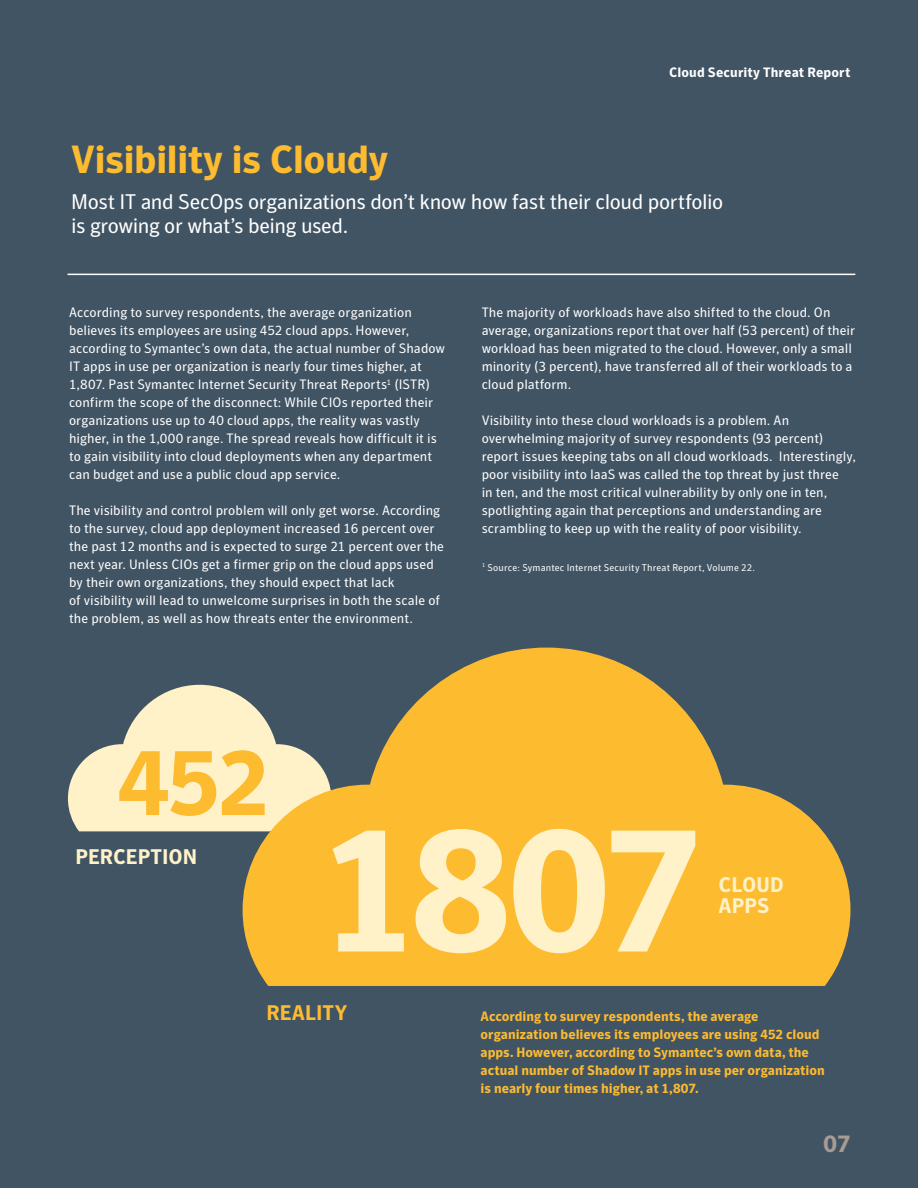
<style>
.page{position:relative;width:918px;height:1188px;background:#415464}
.page>*{position:absolute;margin:0;border:0;box-sizing:border-box;transform-origin:0 0}
.Body_H1_Folio{font:700 176.7px "Symantec Sans";color:#fff2c8}
.Body_H1_Folio-2{font:700 93.3px "Symantec Sans";color:#fdbb30}
.Body_H1_Folio-3{font:700 39px "Symantec Sans";letter-spacing:-.02em;color:#fdbb30}
.t1{font:700 24px "Symantec Sans";color:#a79b94}
.Body_H2_Folio{font:21px/24px "Symantec Sans";letter-spacing:-.02em;color:#fff}
.Body_H3_Folio{font:700 21px/21px "Symantec Sans";color:#fff2c8}
.Body_H3_Folio-2{font:700 21px "Symantec Sans";color:#fdbb30}
.t2{font:13.5px/18px "Symantec Sans";color:#fff}
.Body_H2_Folio-2{font:700 13.5px/18px "Symantec Sans";color:#fdbb30}
.t3{font:700 13.5px "Symantec Sans";letter-spacing:.01em;color:#fff}
.Body_H3_Folio-3{font:9.75px "Symantec Sans";letter-spacing:.015em;color:#fff}
</style>
<div class="page">
<hr style="left:68px;top:274px;width:787px;height:1px;background:#fff">
<svg style="left:68px;top:685px;width:175px;height:146px;background:#d7d0b3"></svg>
<svg style="left:243px;top:648px;width:608px;height:338px;background:#d0a441"></svg>
<p class="t3" style="left:669px;top:64px;width:183px">Cloud Security Threat Report</p>
<p class="Body_H1_Folio-3" style="left:71px;top:136px;width:319px">Visibility is Cloudy</p>
<p class="Body_H2_Folio" style="left:71px;top:189px;width:654px">Most IT and SecOps organizations don’t know how fast their cloud portfolio is growing or what’s being used.</p>
<p class="t2" style="left:69px;top:303px;width:378px">According to survey respondents, the average organization believes its employees are using 452 cloud apps. However, according to Symantec’s own data, the actual number of Shadow IT apps in use per organization is nearly four times higher, at 1,807. Past Symantec Internet Security Threat Reports<sup>1</sup> (ISTR) confirm the scope of the disconnect: While CIOs reported their organizations use up to 40 cloud apps, the reality was vastly higher, in the 1,000 range. The spread reveals how difficult it is to gain visibility into cloud deployments when any department can budget and use a public cloud app service.</p>
<p class="t2" style="left:69px;top:501px;width:376px">The visibility and control problem will only get worse. According to the survey, cloud app deployment increased 16 percent over the past 12 months and is expected to surge 21 percent over the next year. Unless CIOs get a firmer grip on the cloud apps used by their own organizations, they should expect that lack<br>of visibility will lead to unwelcome surprises in both the scale of the problem, as well as how threats enter the environment.</p>
<p class="t2" style="left:482px;top:303px;width:375px">The majority of workloads have also shifted to the cloud. On average, organizations report that over half (53 percent) of their workload has been migrated to the cloud. However, only a small minority (3 percent), have transferred all of their workloads to a cloud platform.</p>
<p class="t2" style="left:482px;top:411px;width:376px">Visibility into these cloud workloads is a problem. An overwhelming majority of survey respondents (93 percent) report issues keeping tabs on all cloud workloads. Interestingly, poor visibility into IaaS was called the top threat by just three<br>in ten, and the most critical vulnerability by only one in ten, spotlighting again that perceptions and understanding are scrambling to keep up with the reality of poor visibility.</p>
<p class="Body_H3_Folio-3" style="left:482px;top:562px;width:274px"><sup>1</sup> Source: Symantec Internet Security Threat Report, Volume 22.</p>
<p class="Body_H1_Folio-2" style="left:117px;top:727px;width:154px">452</p>
<p class="Body_H3_Folio" style="left:75px;top:847px;width:123px">PERCEPTION</p>
<p class="Body_H1_Folio" style="left:319px;top:784px;width:385px">1807</p>
<p class="Body_H3_Folio" style="left:719px;top:875px;width:67px">CLOUD<br>APPS</p>
<p class="Body_H3_Folio-2" style="left:266px;top:1000px;width:82px">REALITY</p>
<p class="Body_H2_Folio-2" style="left:481px;top:1008px;width:346px">According to survey respondents, the average organization believes its employees are using 452 cloud apps. However, according to Symantec’s own data, the actual number of Shadow IT apps in use per organization is nearly four times higher, at 1,807.</p>
<p class="t1" style="left:824px;top:1129px;width:28px">07</p>
</div>
